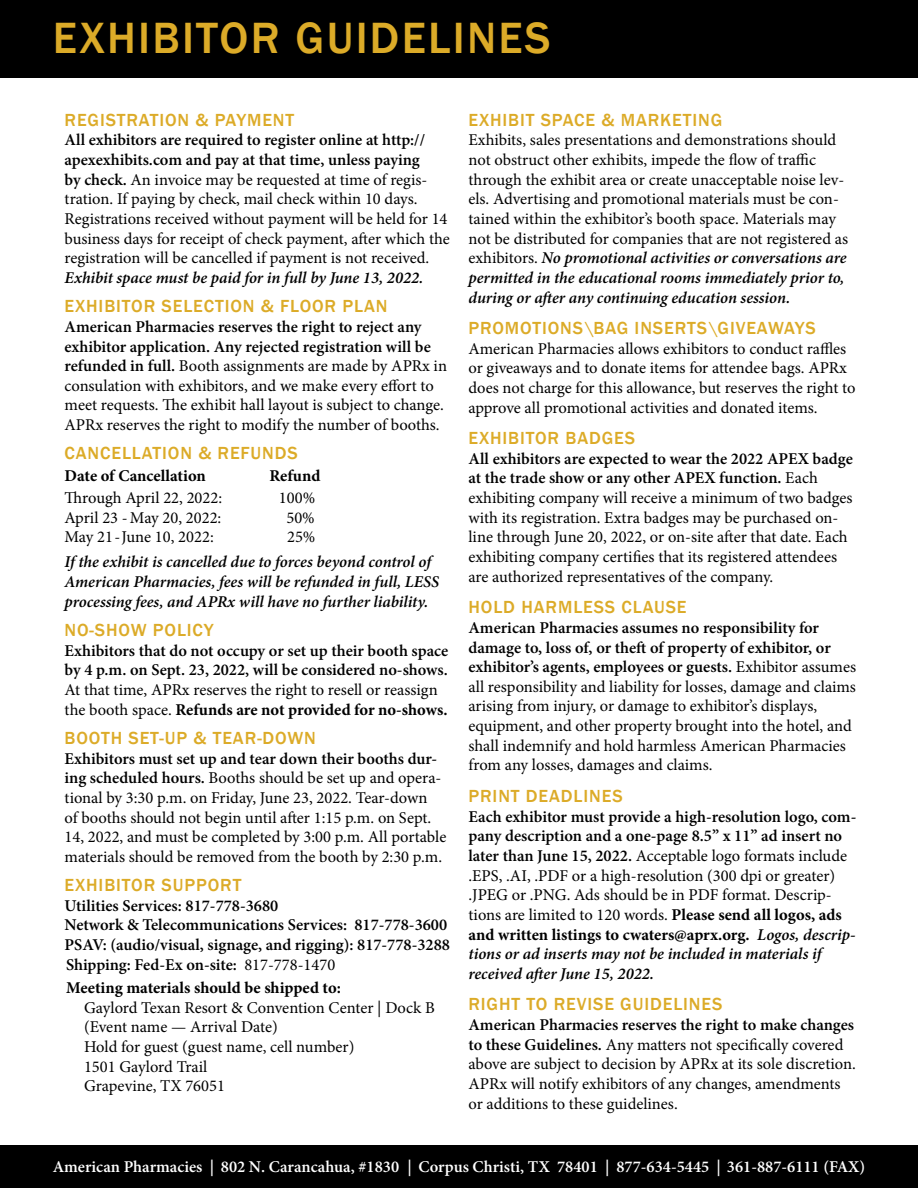
<style>
.page{position:relative;width:918px;height:1188px;background:#fff}
.page>*{position:absolute;margin:0;border:0;box-sizing:border-box;transform-origin:0 0}
.t1{font:500 45px "Franklin Gothic";letter-spacing:.05em;color:#dcab28}
.t2{font:500 18px "Franklin Gothic";letter-spacing:.05em;color:#dcab28}
.t3{font:16.5px/19.6px "Minion Pro";color:#000}
.t4{font:600 16.5px/19.5px "Minion Pro";color:#000}
.t5{font:italic 600 16.5px/19.6px "Minion Pro";letter-spacing:-.005em;color:#000}
.t6{font:600 16.5px "Minion Pro";color:#fff}
.t7{font:700 16.5px "Minion Pro";color:#000}
.s1{font-weight:600}
.s2{font-weight:700}
.s3{font-weight:400}
.s4{font-weight:600;font-style:italic}
</style>
<div class="page">
<div style="left:0;top:0;width:918px;height:78px;background:#000"></div>
<div style="left:0;top:1146px;width:918px;height:42px;background:#000"></div>
<h1 class="t1" style="left:53px;top:11px;width:499px">EXHIBITOR GUIDELINES</h1>
<p class="t2" style="left:65px;top:109px;width:231px">REGISTRATION &amp; PAYMENT</p>
<p class="t3" style="left:65px;top:130px;width:387px"><span class="s1">All exhibitors are required to register online at http:// apexexhibits.com and pay at that time, unless paying<br>by check.</span> An invoice may be requested at time of regis&shy;tration. If paying by check, mail check within 10 days.<br>Registrations received without payment will be held for 14 business days for receipt of check payment, after which the registration will be cancelled if payment is not received.</p>
<p class="t5" style="left:65px;top:268px;width:360px">Exhibit space must be paid for in full by June 13, 2022.</p>
<p class="t2" style="left:65px;top:295px;width:324px">EXHIBITOR SELECTION &amp; FLOOR PLAN</p>
<p class="t3" style="left:65px;top:317px;width:384px"><span class="s1">American Pharmacies reserves the right to reject any exhibitor application. Any rejected registration will be refunded in full.</span> Booth assignments are made by APRx in consulation with exhibitors, and we make every effort to meet requests. The exhibit hall layout is subject to change.<br>APRx reserves the right to modify the number of booths.</p>
<p class="t2" style="left:65px;top:442px;width:235px">CANCELLATION &amp; REFUNDS</p>
<p class="t7" style="left:65px;top:464px;width:143px">Date of Cancellation</p>
<p class="t7" style="left:269px;top:464px;width:52px">Refund</p>
<p class="t3" style="left:65px;top:488px;width:159px">Through April 22, 2022:</p>
<p class="t3" style="left:279px;top:488px;width:38px">100%</p>
<p class="t3" style="left:65px;top:508px;width:158px">April 23 - May 20, 2022:</p>
<p class="t3" style="left:286px;top:508px;width:30px">50%</p>
<p class="t3" style="left:65px;top:527px;width:151px">May 21-June 10, 2022:</p>
<p class="t3" style="left:287px;top:527px;width:30px">25%</p>
<p class="t5" style="left:65px;top:552px;width:376px">If the exhibit is cancelled due to forces beyond control of<br>American Pharmacies, fees will be refunded in full, LESS processing fees, and APRx will have no further liability.</p>
<p class="t2" style="left:65px;top:619px;width:151px">NO-SHOW POLICY</p>
<p class="t4" style="left:65px;top:641px;width:385px">Exhibitors that do not occupy or set up their booth space by 4 p.m. on Sept. 23, 2022, will be considered no-shows.</p>
<p class="t3" style="left:65px;top:680px;width:385px">At that time, APRx reserves the right to resell or reassign the booth space. <span class="s2">Refunds are not provided for no-shows.</span></p>
<p class="t2" style="left:65px;top:727px;width:253px">BOOTH SET-UP &amp; TEAR-DOWN</p>
<p class="t3" style="left:65px;top:749px;width:383px"><span class="s1">Exhibitors must set up and tear down their booths dur&shy;ing scheduled hours.</span> Booths should be set up and opera&shy;tional by 3:30 p.m. on Friday, June 23, 2022. Tear-down<br>of booths should not begin until after 1:15 p.m. on Sept.<br>14, 2022, and must be completed by 3:00 p.m. All portable materials should be removed from the booth by 2:30 p.m.</p>
<p class="t2" style="left:65px;top:874px;width:178px">EXHIBITOR SUPPORT</p>
<p class="t4" style="left:65px;top:896px;width:387px">Utilities Services: 817-778-3680<br>Network &amp; Telecommunications Services: 817-778-3600<br>PSAV: (audio/visual, signage, and rigging): 817-778-3288<br>Shipping: Fed-Ex on-site: <span class="s3">817-778-1470</span></p>
<p class="t7" style="left:66px;top:977px;width:276px">Meeting materials should be shipped to:</p>
<p class="t3" style="left:84px;top:998px;width:352px">Gaylord Texan Resort &amp; Convention Center | Dock B (Event name — Arrival Date)<br>Hold for guest (guest name, cell number)<br>1501 Gaylord Trail<br>Grapevine, TX 76051</p>
<p class="t2" style="left:468px;top:109px;width:255px">EXHIBIT SPACE &amp; MARKETING</p>
<p class="t3" style="left:468px;top:130px;width:381px">Exhibits, sales presentations and demonstrations should not obstruct other exhibits, impede the flow of traffic through the exhibit area or create unacceptable noise lev&shy;els. Advertising and promotional materials must be con&shy;tained within the exhibitor’s booth space. Materials may not be distributed for companies that are not registered as exhibitors. <span class="s4">No promotional activities or conversations are permitted in the educational rooms immediately prior to, during or after any continuing education session.</span></p>
<p class="t2" style="left:468px;top:317px;width:349px">PROMOTIONS\BAG INSERTS\GIVEAWAYS</p>
<p class="t3" style="left:468px;top:339px;width:389px">American Pharmacies allows exhibitors to conduct raffles or giveaways and to donate items for attendee bags. APRx does not charge for this allowance, but reserves the right to approve all promotional activities and donated items.</p>
<p class="t2" style="left:468px;top:427px;width:168px">EXHIBITOR BADGES</p>
<p class="t3" style="left:468px;top:449px;width:386px"><span class="s1">All exhibitors are expected to wear the 2022 APEX badge at the trade show or any other APEX function.</span> Each exhibiting company will receive a minimum of two badges with its registration. Extra badges may be purchased on&shy;line through June 20, 2022, or on-site after that date. Each exhibiting company certifies that its registered attendees are authorized representatives of the company.</p>
<p class="t2" style="left:468px;top:596px;width:220px">HOLD HARMLESS CLAUSE</p>
<p class="t3" style="left:468px;top:618px;width:389px"><span class="s1">American Pharmacies assumes no responsibility for damage to, loss of, or theft of property of exhibitor, or exhibitor’s agents, employees or guests.</span> Exhibitor assumes all responsibility and liability for losses, damage and claims arising from injury, or damage to exhibitor’s displays, equipment, and other property brought into the hotel, and shall indemnify and hold harmless American Pharmacies from any losses, damages and claims.</p>
<p class="t2" style="left:468px;top:785px;width:156px">PRINT DEADLINES</p>
<p class="t3" style="left:468px;top:807px;width:389px"><span class="s1">Each exhibitor must provide a high-resolution logo, com&shy;pany description and a one-page 8.5” x 11” ad insert no later than June 15, 2022.</span> Acceptable logo formats include .EPS, .AI, .PDF or a high-resolution (300 dpi or greater) .JPEG or .PNG. Ads should be in PDF format. Descrip&shy;tions are limited to 120 words. <span class="s2">Please send all logos, ads and written listings to cwaters@aprx.org.</span> <span class="s4">Logos, descrip&shy;tions or ad inserts may not be included in materials if received after June 15, 2022.</span></p>
<p class="t2" style="left:468px;top:993px;width:255px">RIGHT TO REVISE GUIDELINES</p>
<p class="t3" style="left:468px;top:1015px;width:389px"><span class="s1">American Pharmacies reserves the right to make changes to these Guidelines.</span> Any matters not specifically covered above are subject to decision by APRx at its sole discretion.<br>APRx will notify exhibitors of any changes, amendments or additions to these guidelines.</p>
<p class="t6" style="left:53px;top:1155px;width:814px">American Pharmacies | 802 N. Carancahua, #1830 | Corpus Christi, TX 78401 | 877-634-5445 | 361-887-6111 (FAX)</p>
</div>
